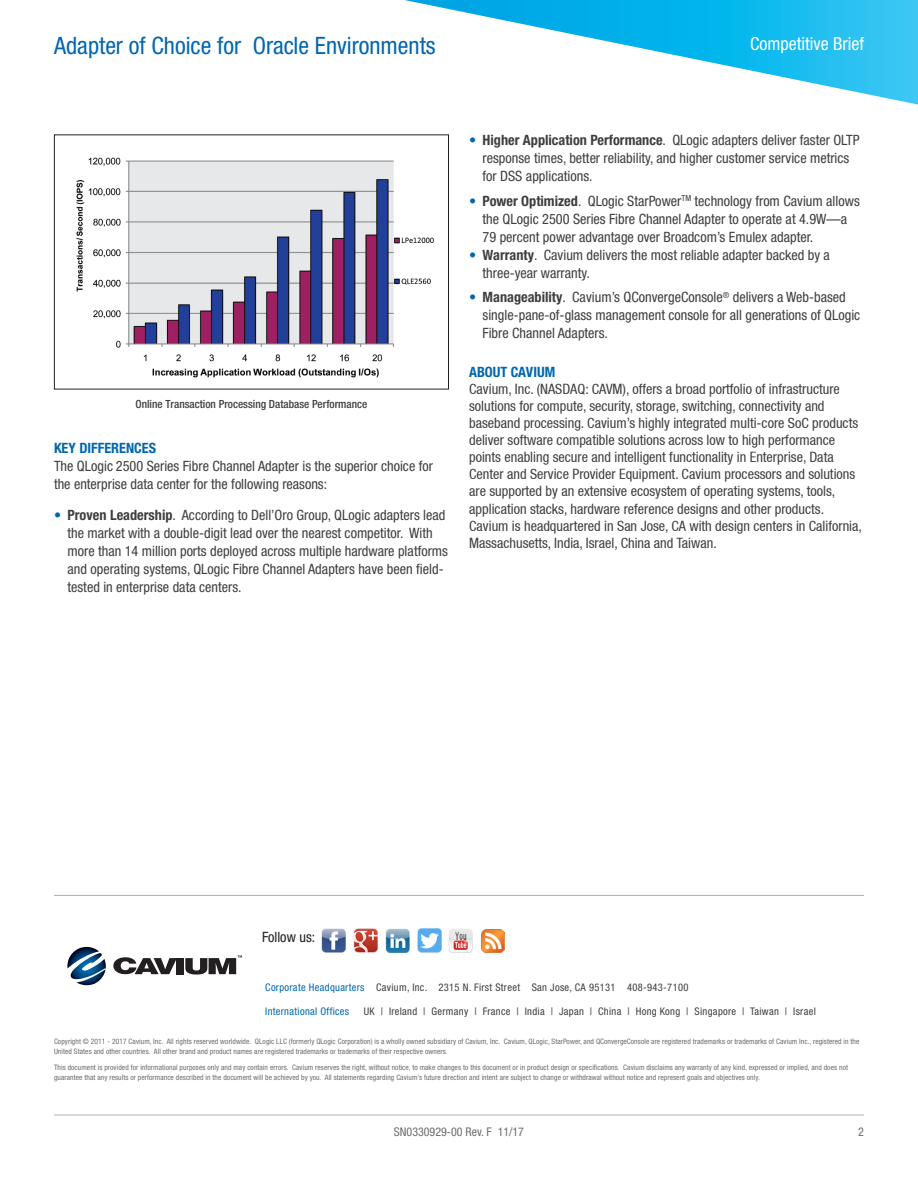
<style>
.page{position:relative;width:918px;height:1188px;background:#fff}
.page>*{position:absolute;margin:0;border:0;box-sizing:border-box;transform-origin:0 0}
.t1{font:condensed 24px "Helvetica Neue LT Std";color:#0067af}
.t2{font:condensed 18px "Helvetica Neue LT Std";color:#fff}
.B1H_Body1withHeader{font:condensed 14.25px/18px "Helvetica Neue LT Std";color:#3e3e3f}
.B1H_Body1withHeader-2{font:condensed 14.25px/17.1px "Helvetica Neue LT";color:#3e3e3f}
.t3{font:condensed 14.25px "Helvetica Neue LT Std";color:#231f20}
.RN_RevNumber{font:condensed 12px "Helvetica Neue LT Std";color:#6c6d70}
.FC_FigureCaption{font:500 condensed 11.25px "Helvetica Neue LT Std";color:#3e3e3f}
.t4{font:condensed 10.5px "Helvetica Neue LT Std";letter-spacing:.03em;color:#3e3e3f}
.t5{font:condensed 10.5px "Helvetica Neue LT Std";letter-spacing:.03em;color:#0067af}
.zC_Copyright{font:condensed 7.5px/9.8px "Helvetica Neue LT Std";letter-spacing:.01em;color:#6c6d70}
.s1{font-weight:700;color:#0067af}
.s2{color:#0067af}
.s3{font-weight:700}
.s4{font-family:"Helvetica Neue LT Std";font-weight:700;color:#0067af}
</style>
<div class="page">
<svg style="left:405px;top:0;width:513px;height:105px"></svg>
<hr style="left:54px;top:895px;width:810px;height:1px;background:#b2b3b7">
<svg style="left:67px;top:947px;width:39px;height:38px"></svg>
<svg style="left:113px;top:957px;width:64px;height:17px"></svg>
<div style="left:177px;top:958px;width:7px;height:16px;background:#231f20"></div>
<svg style="left:185px;top:955px;width:57px;height:20px"></svg>
<hr style="left:54px;top:1115px;width:810px;height:1px;background:#b2b3b7">
<img style="left:321px;top:928px;width:24px;height:24px">
<img style="left:353px;top:928px;width:24px;height:24px">
<img style="left:385px;top:928px;width:24px;height:24px">
<img style="left:417px;top:928px;width:24px;height:24px">
<img style="left:449px;top:929px;width:24px;height:23px">
<img style="left:482px;top:930px;width:23px;height:22px">
<img style="left:76px;top:157px;width:358px;height:221px">
<div style="left:54px;top:134px;width:395px;height:255px;border:1px solid #231f20"></div>
<p class="t1" style="left:54px;top:31px;width:383px">Adapter of Choice for Oracle Environments</p>
<p class="t2" style="left:750px;top:33px;width:115px">Competitive Brief</p>
<p class="FC_FigureCaption" style="left:135px;top:397px;width:234px">Online Transaction Processing Database Performance</p>
<p class="B1H_Body1withHeader" style="left:54px;top:439px;width:381px"><span class="s1">KEY DIFFERENCES<br></span>The QLogic 2500 Series Fibre Channel Adapter is the superior choice for the enterprise data center for the following reasons:</p>
<p class="B1H_Body1withHeader" style="left:68px;top:506px;width:382px;text-indent:-14px"><span class="s2">•</span> <span class="s3">Proven Leadership</span>. According to Dell’Oro Group, QLogic adapters lead the market with a double-digit lead over the nearest competitor. With more than 14 million ports deployed across multiple hardware platforms and operating systems, QLogic Fibre Channel Adapters have been field&shy;tested in enterprise data centers.</p>
<p class="B1H_Body1withHeader" style="left:483px;top:131px;width:379px;text-indent:-14px"><span class="s2">•</span> <span class="s3">Higher Application Performance</span>. QLogic adapters deliver faster OLTP response times, better reliability, and higher customer service metrics for DSS applications.</p>
<p class="B1H_Body1withHeader" style="left:483px;top:192px;width:379px;text-indent:-14px"><span class="s2">•</span> <span class="s3">Power Optimized</span>. QLogic StarPower<sup>TM</sup> technology from Cavium allows the QLogic 2500 Series Fibre Channel Adapter to operate at 4.9W—a<br>79 percent power advantage over Broadcom’s Emulex adapter.</p>
<p class="B1H_Body1withHeader" style="left:483px;top:246px;width:349px;text-indent:-14px"><span class="s2">•</span> <span class="s3">Warranty</span>. Cavium delivers the most reliable adapter backed by a three-year warranty.</p>
<p class="B1H_Body1withHeader" style="left:483px;top:288px;width:379px;text-indent:-14px"><span class="s2">•</span> <span class="s3">Manageability</span>. Cavium’s QConvergeConsole<sup>®</sup> delivers a Web-based single-pane-of-glass management console for all generations of QLogic<br>Fibre Channel Adapters.</p>
<p class="B1H_Body1withHeader-2" style="left:469px;top:363px;width:394px"><span class="s4">ABOUT CAVIUM<br></span>Cavium, Inc. (NASDAQ: CAVM), offers a broad portfolio of infrastructure solutions for compute, security, storage, switching, connectivity and baseband processing. Cavium’s highly integrated multi-core SoC products deliver software compatible solutions across low to high performance points enabling secure and intelligent functionality in Enterprise, Data Center and Service Provider Equipment. Cavium processors and solutions are supported by an extensive ecosystem of operating systems, tools, application stacks, hardware reference designs and other products.<br>Cavium is headquartered in San Jose, CA with design centers in California, Massachusetts, India, Israel, China and Taiwan.</p>
<p class="t3" style="left:262px;top:928px;width:55px">Follow us:</p>
<p class="t4" style="left:265px;top:981px;width:425px"><span class="s2">Corporate Headquarters</span> Cavium, Inc. 2315 N. First Street San Jose, CA 95131 408-943-7100</p>
<p class="t5" style="left:265px;top:1005px;width:85px">International Offices</p>
<p class="t4" style="left:364px;top:1005px;width:454px">UK | Ireland | Germany | France | India | Japan | China | Hong Kong | Singapore | Taiwan | Israel</p>
<p class="zC_Copyright" style="left:54px;top:1036px;width:807px">Copyright © 2011 - 2017 Cavium, Inc. All rights reserved worldwide. QLogic LLC (formerly QLogic Corporation) is a wholly owned subsidiary of Cavium, Inc. Cavium, QLogic, StarPower, and QConvergeConsole are registered trademarks or trademarks of Cavium Inc., registered in the<br>United States and other countries. All other brand and product names are registered trademarks or trademarks of their respective owners.</p>
<p class="zC_Copyright" style="left:54px;top:1063px;width:796px">This document is provided for informational purposes only and may contain errors. Cavium reserves the right, without notice, to make changes to this document or in product design or specifications. Cavium disclaims any warranty of any kind, expressed or implied, and does not guarantee that any results or performance described in the document will be achieved by you. All statements regarding Cavium’s future direction and intent are subject to change or withdrawal without notice and represent goals and objectives only.</p>
<p class="RN_RevNumber" style="left:394px;top:1125px;width:132px">SN0330929-00 Rev. F 11/17</p>
<p class="RN_RevNumber" style="left:858px;top:1125px;width:7px">2</p>
</div>
